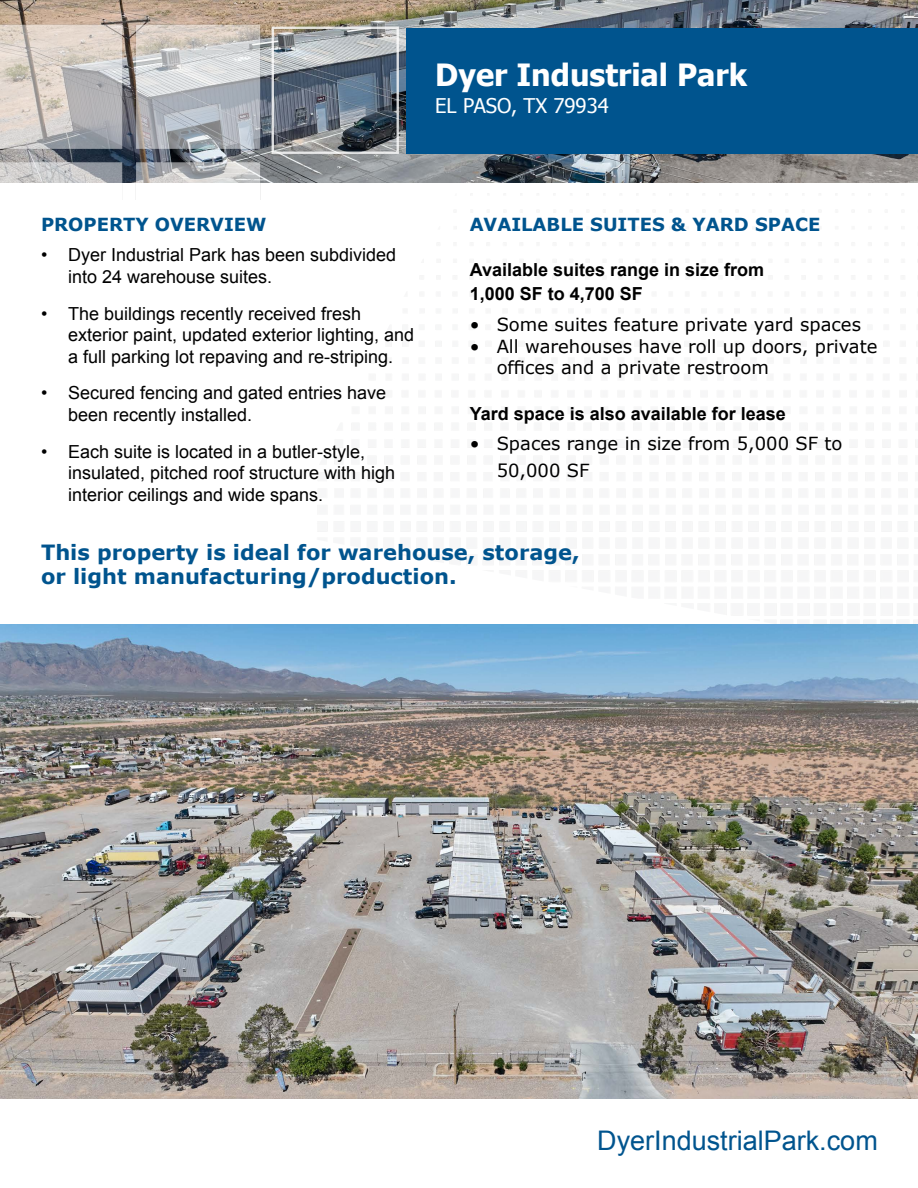
<style>
.page{position:relative;width:918px;height:1188px;background:#fff}
.page>*{position:absolute;margin:0;border:0;box-sizing:border-box;transform-origin:0 0}
.t1{font:700 30.6px "Tahoma";color:#fff}
.t2{font:27px "Arial";color:#00548e}
.t3{font:700 21px/24px "Verdana";color:#00548e}
.t4{font:20.25px "Tahoma";color:#fff}
.t5{font:18px/21.6px "Arial";color:#000}
.t6{font:18px/21.6px "Verdana";color:#000}
.t7{font:700 18px/24px "Arial";color:#000}
.t8{font:700 18px "Verdana";color:#00548e}
</style>
<div class="page">
<img style="left:0;top:624px;width:918px;height:474px">
<img style="left:0;top:0;width:918px;height:183px">
<div style="left:406px;top:28px;width:512px;height:125px;background:#00548e"></div>
<div style="left:272px;top:27px;width:127px;height:127px;border:2px solid #fff"></div>
<img style="left:0;top:23px;width:262px;height:177px">
<h1 class="t1" style="left:435px;top:54px;width:314px">Dyer Industrial Park</h1>
<p class="t4" style="left:435px;top:92px;width:175px">EL PASO, TX 79934</p>
<p class="t8" style="left:41px;top:213px;width:227px">PROPERTY OVERVIEW</p>
<p class="t5" style="left:68px;top:245px;width:330px;text-indent:-27px">• Dyer Industrial Park has been subdivided into 24 warehouse suites.</p>
<p class="t5" style="left:68px;top:303px;width:348px;text-indent:-27px">• The buildings recently received fresh exterior paint, updated exterior lighting, and a full parking lot repaving and re-striping.</p>
<p class="t5" style="left:68px;top:383px;width:320px;text-indent:-27px">• Secured fencing and gated entries have been recently installed.</p>
<p class="t5" style="left:68px;top:441px;width:329px;text-indent:-27px">• Each suite is located in a butler-style, insulated, pitched roof structure with high interior ceilings and wide spans.</p>
<p class="t8" style="left:470px;top:213px;width:352px">AVAILABLE SUITES &amp; YARD SPACE</p>
<p class="t7" style="left:470px;top:259px;width:296px">Available suites range in size from<br>1,000 SF to 4,700 SF</p>
<p class="t6" style="left:470px;top:314px;width:393px">• Some suites feature private yard spaces</p>
<p class="t6" style="left:497px;top:336px;width:382px;text-indent:-27px">• All warehouses have roll up doors, private offices and a private restroom</p>
<p class="t7" style="left:470px;top:402px;width:318px">Yard space is also available for lease</p>
<p class="t6" style="left:497px;top:431px;width:347px;line-height:27px;text-indent:-27px">• Spaces range in size from 5,000 SF to<br>50,000 SF</p>
<p class="t3" style="left:41px;top:541px;width:540px">This property is ideal for warehouse, storage, or light manufacturing/production.</p>
<h2 class="t2" style="left:597px;top:1123px;width:282px">DyerIndustrialPark.com</h2>
</div>
